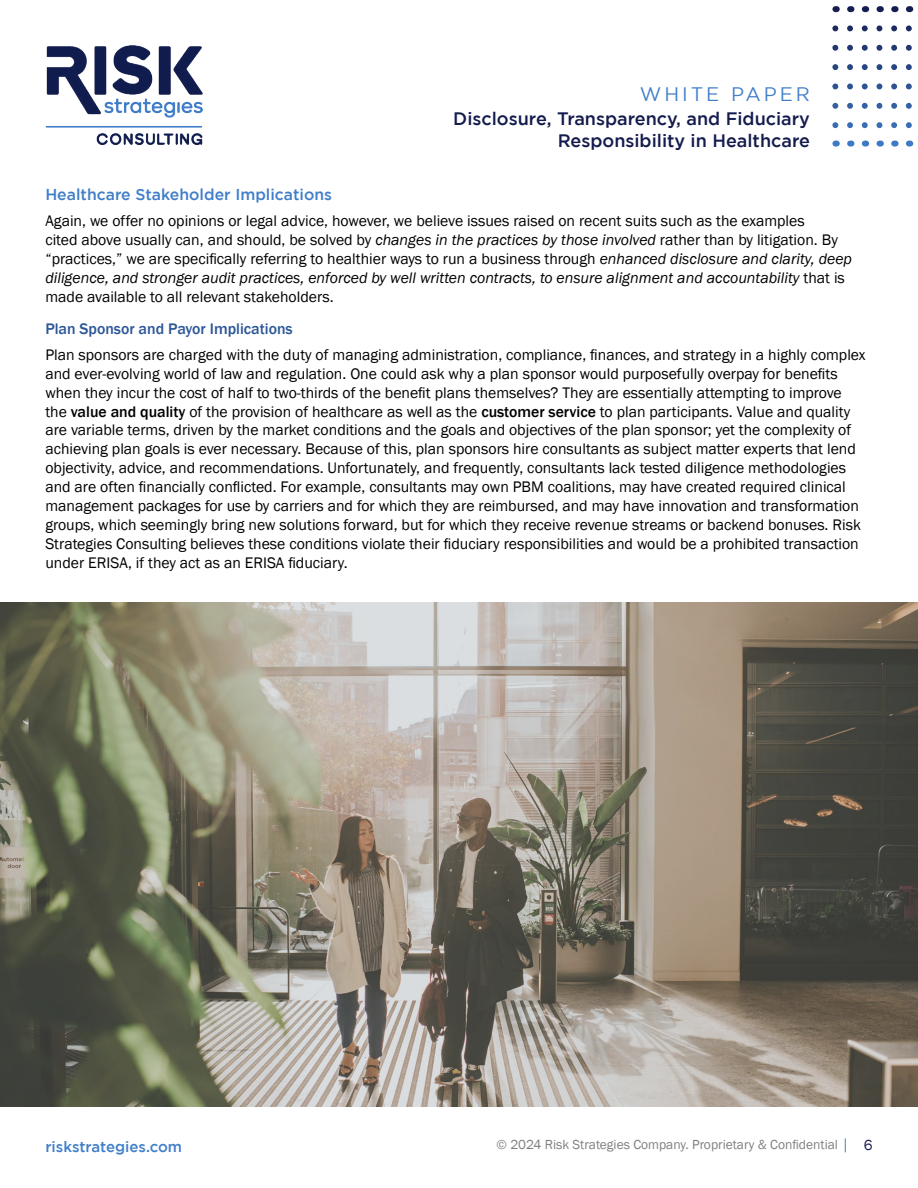
<style>
.page{position:relative;width:918px;height:1188px;background:#fff}
.page>*{position:absolute;margin:0;border:0;box-sizing:border-box;transform-origin:0 0}
.t1{font:19.5px "Gotham";letter-spacing:.15em;color:#407ec9}
.t2{font:500 18px/21.6px "Gotham";color:#141b4d;text-align:right}
.t3{font:15.75px/18.9px "Franklin Gothic";color:#000}
.t4{font:500 15.75px "Gotham";color:#407ec9}
.t5{font:500 15.75px "Franklin Gothic";color:#2c5697}
.t6{font:500 15px "Gotham";color:#407ec9}
.t7{font:15px "Franklin Gothic";color:#1c1d4c}
.t8{font:13.5px "Franklin Gothic";color:#7f7f7f}
.s1{font-style:italic}
.s2{font-weight:500}
</style>
<div class="page">
<svg style="left:845px;top:1138px;width:1px;height:14px"></svg>
<img style="left:45px;top:45px;width:158px;height:100px">
<svg style="left:876px;top:28px;width:6px;height:101px"></svg>
<svg style="left:862px;top:28px;width:6px;height:101px"></svg>
<svg style="left:847px;top:28px;width:6px;height:101px"></svg>
<svg style="left:832px;top:28px;width:6px;height:101px"></svg>
<svg style="left:891px;top:28px;width:6px;height:101px"></svg>
<svg style="left:906px;top:28px;width:6px;height:101px"></svg>
<svg style="left:0;top:603px;width:918px;height:504px;background:#898476"></svg>
<p class="t1" style="left:640px;top:83px;width:172px">WHITE PAPER</p>
<p class="t2" style="left:453px;top:107px;width:358px">Disclosure, Transparency, and Fiduciary<br>Responsibility in Healthcare</p>
<p class="t4" style="left:45px;top:186px;width:288px">Healthcare Stakeholder Implications</p>
<p class="t3" style="left:45px;top:212px;width:808px">Again, we offer no opinions or legal advice, however, we believe issues raised on recent suits such as the examples<br>cited above usually can, and should, be solved by <span class="s1">changes in the practices by those involved</span> rather than by litigation. By “practices,” we are specifically referring to healthier ways to run a business through <span class="s1">enhanced disclosure and clarity, deep diligence, and stronger audit practices, enforced by well written contracts, to ensure alignment and accountability</span> that is made available to all relevant stakeholders.</p>
<p class="t5" style="left:45px;top:319px;width:249px">Plan Sponsor and Payor Implications</p>
<p class="t3" style="left:45px;top:345px;width:822px">Plan sponsors are charged with the duty of managing administration, compliance, finances, and strategy in a highly complex and ever-evolving world of law and regulation. One could ask why a plan sponsor would purposefully overpay for benefits when they incur the cost of half to two-thirds of the benefit plans themselves? They are essentially attempting to improve the <span class="s2">value and quality</span> of the provision of healthcare as well as the <span class="s2">customer service</span> to plan participants. Value and quality are variable terms, driven by the market conditions and the goals and objectives of the plan sponsor; yet the complexity of achieving plan goals is ever necessary. Because of this, plan sponsors hire consultants as subject matter experts that lend objectivity, advice, and recommendations. Unfortunately, and frequently, consultants lack tested diligence methodologies and are often financially conflicted. For example, consultants may own PBM coalitions, may have created required clinical management packages for use by carriers and for which they are reimbursed, and may have innovation and transformation groups, which seemingly bring new solutions forward, but for which they receive revenue streams or backend bonuses. Risk Strategies Consulting believes these conditions violate their fiduciary responsibilities and would be a prohibited transaction under ERISA, if they act as an ERISA fiduciary.</p>
<p class="t6" style="left:45px;top:1139px;width:138px">riskstrategies.com</p>
<p class="t8" style="left:497px;top:1136px;width:343px">© 2024 Risk Strategies Company. Proprietary &amp; Confidential</p>
<p class="t7" style="left:864px;top:1136px;width:10px">6</p>
</div>
